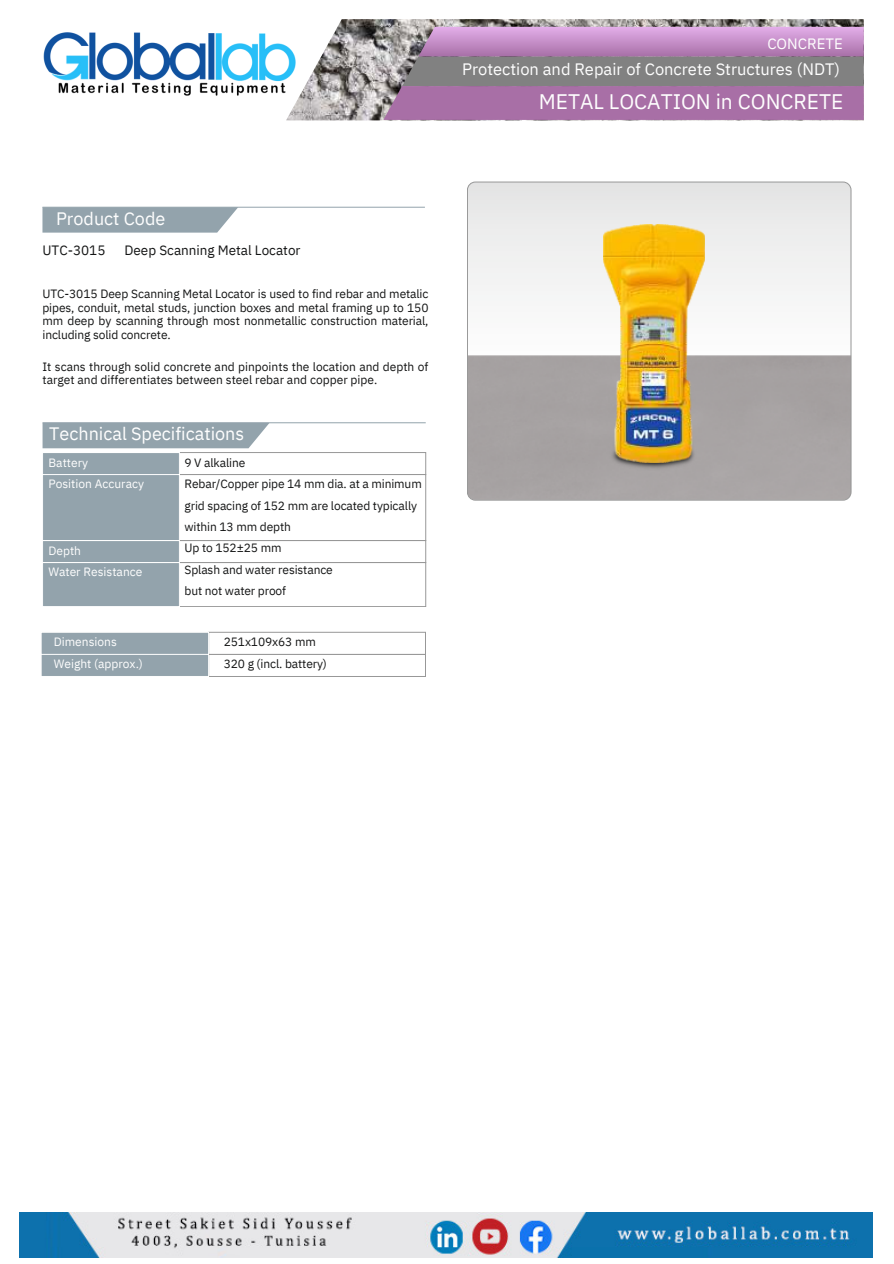
<style>
.page{position:relative;width:894px;height:1264px;background:#fff}
.page>*{position:absolute;margin:0;border:0;box-sizing:border-box;transform-origin:0 0}
.t1{font:21px "IBM Plex Sans";color:#fefefe}
.t2{font:18px "IBM Plex Sans";color:#fefefe}
.t3{font:16.5px "IBM Plex Sans";color:#fefefe}
.t4{font:15px "IBM Plex Sans";color:#fefefe}
.t5{font:13.5px "IBM Plex Sans";color:#141515}
.t6{font:12px/13.5px "IBM Plex Sans";letter-spacing:-.01em;color:#141515}
.t7{font:12px/21.3px "IBM Plex Sans";color:#fefefe}
</style>
<div class="page">
<svg style="left:42px;top:208px;width:196px;height:25px;background:#9aa9b1"></svg>
<hr style="left:42px;top:207px;width:383px;height:1px;background:#93a3ac">
<div style="left:43px;top:423px;width:226px;height:25px;background:#93a3ac"></div>
<hr style="left:43px;top:422px;width:382px;height:1px;background:#93a3ac">
<div style="left:179px;top:452px;width:247px;height:23px;border:1px solid #989898"></div>
<div style="left:43px;top:474px;width:136px;height:66px;background:#93a3ac"></div>
<div style="left:43px;top:452px;width:136px;height:22px;background:#93a3ac"></div>
<div style="left:42px;top:452px;width:137px;height:23px;border:1px solid #fefefe"></div>
<div style="left:179px;top:540px;width:247px;height:22px;border:1px solid #989898"></div>
<div style="left:43px;top:540px;width:136px;height:22px;background:#93a3ac"></div>
<div style="left:42px;top:540px;width:137px;height:22px;border:1px solid #fefefe"></div>
<div style="left:179px;top:562px;width:247px;height:44px;border:1px solid #989898"></div>
<div style="left:43px;top:562px;width:136px;height:44px;background:#93a3ac"></div>
<div style="left:42px;top:562px;width:137px;height:44px;border:1px solid #fefefe"></div>
<div style="left:208px;top:654px;width:217px;height:22px;border:1px solid #989898"></div>
<div style="left:208px;top:632px;width:217px;height:22px;border:1px solid #989898"></div>
<div style="left:41px;top:654px;width:167px;height:22px;background:#93a3ac"></div>
<div style="left:41px;top:654px;width:168px;height:22px;border:1px solid #fefefe"></div>
<div style="left:41px;top:632px;width:167px;height:22px;background:#93a3ac"></div>
<div style="left:41px;top:632px;width:168px;height:22px;border:1px solid #fefefe"></div>
<img style="left:467px;top:182px;width:383px;height:318px;border-radius:8px">
<div style="left:467px;top:355px;width:383px;height:145px;background:#a6a2a2"></div>
<img style="left:609px;top:462px;width:87px;height:8px">
<img style="left:603px;top:225px;width:101px;height:237px">
<div style="left:467px;top:182px;width:383px;height:318px;border:1px solid #989898;border-radius:8px"></div>
<img style="left:286px;top:19px;width:577px;height:101px">
<svg style="left:383px;top:27px;width:480px;height:93px;background:#a47fa3"></svg>
<img style="left:19px;top:1212px;width:853px;height:45px">
<img style="left:43px;top:30px;width:253px;height:79px">
<p class="t4" style="left:767px;top:33px;width:77px">CONCRETE</p>
<p class="t3" style="left:462px;top:58px;width:379px">Protection and Repair of Concrete Structures (NDT)</p>
<p class="t1" style="left:538px;top:88px;width:306px">METAL LOCATION in CONCRETE</p>
<p class="t2" style="left:56px;top:207px;width:111px">Product Code</p>
<h2 class="t5" style="left:42px;top:241px;width:64px">UTC-3015</h2>
<h2 class="t5" style="left:124px;top:241px;width:177px">Deep Scanning Metal Locator</h2>
<p class="t6" style="left:42px;top:287px;width:387px;text-align:justify">UTC-3015 Deep Scanning Metal Locator is used to find rebar and metalic pipes, conduit, metal studs, junction boxes and metal framing up to 150 mm deep by scanning through most nonmetallic construction material, including solid concrete.</p>
<p class="t6" style="left:42px;top:359px;width:387px">It scans through solid concrete and pinpoints the location and depth of target and differentiates between steel rebar and copper pipe.</p>
<p class="t2" style="left:49px;top:421px;width:196px">Technical Specifications</p>
<p class="t7" style="left:48px;top:451px;width:41px">Battery</p>
<p class="t7" style="left:48px;top:473px;width:97px">Position Accuracy</p>
<p class="t7" style="left:48px;top:539px;width:34px">Depth</p>
<p class="t7" style="left:48px;top:561px;width:95px">Water Resistance</p>
<p class="t7" style="left:54px;top:631px;width:91px">Dimensions<br>Weight (approx.)</p>
<p class="t6" style="left:184px;top:455px;width:62px">9 V alkaline</p>
<p class="t6" style="left:184px;top:473px;width:239px;line-height:21.3px">Rebar/Copper pipe 14 mm dia. at a minimum grid spacing of 152 mm are located typically within 13 mm depth</p>
<p class="t6" style="left:184px;top:541px;width:98px">Up to 152±25 mm</p>
<h2 class="t6" style="left:184px;top:562px;width:150px">Splash and water resistance</h2>
<p class="t6" style="left:184px;top:584px;width:103px">but not water proof</p>
<h4 class="t6" style="left:224px;top:631px;width:105px;line-height:21.3px">251x109x63 mm<br>320 g (incl. battery)</h4>
</div>
